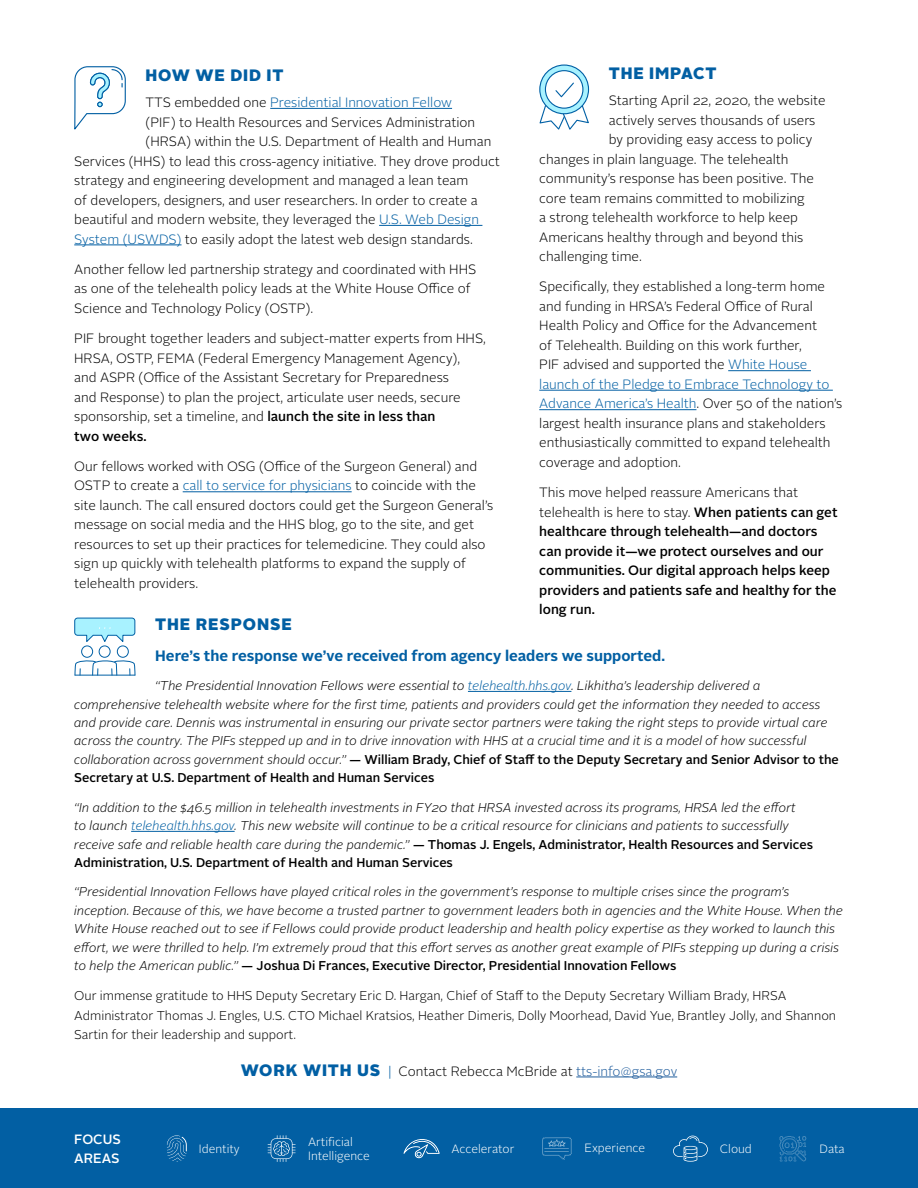
<style>
.page{position:relative;width:918px;height:1188px;background:#fff}
.page>*{position:absolute;margin:0;border:0;box-sizing:border-box;transform-origin:0 0}
.heading{font:900 16.5px "Alright Sans";letter-spacing:.05em;color:#025fa3}
.t1{font:700 15px "Alright Sans";color:#025fa3}
.heading-2{font:300 13.5px/19.5px "Alright Sans";color:#000}
.t2{font:500 13.5px/19.5px "Alright Sans";color:#000}
.t3{font:300 13.5px "Alright Sans";color:#025fa3}
.t4{font:500 13.5px/19.2px "Alright Sans";color:#fff}
.t5{font:italic 300 12.75px/18.5px "Alright Sans";color:#000}
.t6{font:300 12.75px/19.5px "Alright Sans";color:#000}
.t7{font:300 12px/14.4px "Alright Sans";color:#fff}
.s1{color:#025fa3}
.s2{font-weight:300}
.s3{color:#000}
.s4{font-weight:500}
.s5{font-weight:500;font-style:normal}
.s6{font-weight:900;font-size:16.5px;color:#015fa4}
.s7{color:#015fa4}
.s8{color:#215e9e}
</style>
<div class="page">
<div style="left:0;top:1108px;width:918px;height:80px;background:#025fa3"></div>
<svg style="left:268px;top:1135px;width:28px;height:27px"></svg>
<svg style="left:167px;top:1135px;width:20px;height:27px"></svg>
<svg style="left:542px;top:1137px;width:29px;height:23px"></svg>
<svg style="left:673px;top:1136px;width:35px;height:26px"></svg>
<svg style="left:404px;top:1139px;width:36px;height:19px"></svg>
<svg style="left:780px;top:1136px;width:26px;height:25px"></svg>
<hr style="left:576px;top:1077px;width:101px;height:1px;background:#215e9e">
<hr style="left:270px;top:108px;width:182px;height:1px;background:#025fa3">
<hr style="left:379px;top:225px;width:103px;height:1px;background:#025fa3">
<hr style="left:74px;top:245px;width:108px;height:1px;background:#025fa3">
<hr style="left:183px;top:491px;width:169px;height:1px;background:#025fa3">
<hr style="left:728px;top:370px;width:83px;height:1px;background:#025fa3">
<hr style="left:539px;top:390px;width:294px;height:1px;background:#025fa3">
<hr style="left:539px;top:409px;width:157px;height:1px;background:#025fa3">
<svg style="left:539px;top:104px;width:50px;height:26px"></svg>
<svg style="left:540px;top:65px;width:49px;height:49px"></svg>
<div style="left:539px;top:64px;width:50px;height:50px;border:1px solid #0060a5;border-radius:50%"></div>
<div style="left:545px;top:71px;width:38px;height:37px;background:#fff;border-radius:50%"></div>
<div style="left:545px;top:70px;width:38px;height:39px;border:1px solid #0060a5;border-radius:50%"></div>
<svg style="left:555px;top:82px;width:19px;height:16px"></svg>
<hr style="left:468px;top:691px;width:103px;height:1px;background:#025fa3">
<hr style="left:131px;top:831px;width:104px;height:1px;background:#025fa3">
<svg style="left:74px;top:617px;width:62px;height:59px"></svg>
<svg style="left:74px;top:66px;width:52px;height:64px"></svg>
<p class="heading" style="left:609px;top:61px;width:109px">THE IMPACT</p>
<p class="heading-2" style="left:609px;top:91px;width:218px">Starting April 22, 2020, the website</p>
<p class="heading-2" style="left:609px;top:110px;width:208px">actively serves thousands of users</p>
<p class="heading-2" style="left:609px;top:130px;width:205px">by providing easy access to policy</p>
<p class="heading-2" style="left:539px;top:149px;width:251px">changes in plain language. The telehealth</p>
<p class="heading-2" style="left:539px;top:169px;width:276px">community’s response has been positive. The</p>
<p class="heading-2" style="left:539px;top:188px;width:267px">core team remains committed to mobilizing</p>
<p class="heading-2" style="left:539px;top:208px;width:260px">a strong telehealth workforce to help keep</p>
<p class="heading-2" style="left:539px;top:227px;width:266px">Americans healthy through and beyond this</p>
<p class="heading-2" style="left:539px;top:247px;width:104px">challenging time.</p>
<p class="heading-2" style="left:539px;top:277px;width:305px">Specifically, they established a long-term home and funding in HRSA’s Federal Office of Rural Health Policy and Office for the Advancement<br>of Telehealth. Building on this work further,<br>PIF advised and supported the <span class="s1">White House launch of the Pledge to Embrace Technology to Advance America’s Health</span>. Over 50 of the nation’s largest health insurance plans and stakeholders enthusiastically committed to expand telehealth coverage and adoption.</p>
<p class="t2" style="left:539px;top:483px;width:300px"><span class="s2">This move helped reassure Americans that telehealth is here to stay.</span> When patients can get healthcare through telehealth—and doctors can provide it—we protect ourselves and our communities. Our digital approach helps keep providers and patients safe and healthy for the long run.</p>
<p class="heading" style="left:146px;top:63px;width:139px">HOW WE DID IT</p>
<p class="t3" style="left:146px;top:93px;width:308px"><span class="s3">TTS embedded one</span> Presidential Innovation Fellow</p>
<p class="heading-2" style="left:146px;top:112px;width:331px">(PIF) to Health Resources and Services Administration</p>
<p class="heading-2" style="left:146px;top:132px;width:347px">(HRSA) within the U.S. Department of Health and Human</p>
<p class="heading-2" style="left:74px;top:151px;width:427px">Services (HHS) to lead this cross-agency initiative. They drove product</p>
<p class="heading-2" style="left:74px;top:171px;width:396px">strategy and engineering development and managed a lean team</p>
<p class="heading-2" style="left:74px;top:190px;width:405px">of developers, designers, and user researchers. In order to create a</p>
<p class="heading-2" style="left:74px;top:210px;width:406px">beautiful and modern website, they leveraged the <span class="s1">U.S. Web Design</span></p>
<p class="heading-2" style="left:74px;top:229px;width:400px"><span class="s1">System (USWDS)</span> to easily adopt the latest web design standards.</p>
<p class="heading-2" style="left:74px;top:260px;width:404px">Another fellow led partnership strategy and coordinated with HHS as one of the telehealth policy leads at the White House Office of<br>Science and Technology Policy (OSTP).</p>
<p class="heading-2" style="left:74px;top:329px;width:413px">PIF brought together leaders and subject-matter experts from HHS, HRSA, OSTP, FEMA (Federal Emergency Management Agency), and ASPR (Office of the Assistant Secretary for Preparedness<br>and Response) to plan the project, articulate user needs, secure sponsorship, set a timeline, and <span class="s4">launch the site in less than<br>two weeks.</span></p>
<p class="heading-2" style="left:74px;top:457px;width:420px">Our fellows worked with OSG (Office of the Surgeon General) and OSTP to create a <span class="s1">call to service for physicians</span> to coincide with the site launch. The call ensured doctors could get the Surgeon General’s message on social media and the HHS blog, go to the site, and get resources to set up their practices for telemedicine. They could also sign up quickly with telehealth platforms to expand the supply of telehealth providers.</p>
<p class="heading" style="left:155px;top:613px;width:138px">THE RESPONSE</p>
<p class="t1" style="left:155px;top:645px;width:511px">Here’s the response we’ve received from agency leaders we supported.</p>
<p class="t5" style="left:74px;top:677px;width:766px;text-indent:81px">“The Presidential Innovation Fellows were essential to <span class="s1">telehealth.hhs.gov</span>. Likhitha’s leadership delivered a comprehensive telehealth website where for the first time, patients and providers could get the information they needed to access and provide care. Dennis was instrumental in ensuring our private sector partners were taking the right steps to provide virtual care across the country. The PIFs stepped up and in to drive innovation with HHS at a crucial time and it is a model of how successful collaboration across government should occur.” <span class="s5">— William Brady, Chief of Staff to the Deputy Secretary and Senior Advisor to the Secretary at U.S. Department of Health and Human Services</span></p>
<p class="t5" style="left:74px;top:798px;width:740px">“In addition to the $46.5 million in telehealth investments in FY20 that HRSA invested across its programs, HRSA led the effort<br>to launch <span class="s1">telehealth.hhs.gov</span>. This new website will continue to be a critical resource for clinicians and patients to successfully receive safe and reliable health care during the pandemic.” <span class="s5">— Thomas J. Engels, Administrator, Health Resources and Services Administration, U.S. Department of Health and Human Services</span></p>
<p class="t5" style="left:74px;top:883px;width:770px">“Presidential Innovation Fellows have played critical roles in the government’s response to multiple crises since the program’s inception. Because of this, we have become a trusted partner to government leaders both in agencies and the White House. When the White House reached out to see if Fellows could provide product leadership and health policy expertise as they worked to launch this effort, we were thrilled to help. I’m extremely proud that this effort serves as another great example of PIFs stepping up during a crisis to help the American public.” <span class="s5">— Joshua Di Frances, Executive Director, Presidential Innovation Fellows</span></p>
<p class="t6" style="left:74px;top:986px;width:763px">Our immense gratitude to HHS Deputy Secretary Eric D. Hargan, Chief of Staff to the Deputy Secretary William Brady, HRSA<br>Administrator Thomas J. Engles, U.S. CTO Michael Kratsios, Heather Dimeris, Dolly Moorhead, David Yue, Brantley Jolly, and Shannon<br>Sartin for their leadership and support.</p>
<p class="heading-2" style="left:241px;top:1061px;width:438px"><span class="s6">WORK WITH US</span> <span class="s7">|</span> Contact Rebecca McBride at <span class="s8">tts-info@gsa.gov</span></p>
<p class="t4" style="left:74px;top:1130px;width:48px">FOCUS<br>AREAS</p>
<p class="t7" style="left:308px;top:1135px;width:63px">Artificial<br>Intelligence</p>
<p class="t7" style="left:199px;top:1142px;width:42px">Identity</p>
<p class="t7" style="left:452px;top:1142px;width:64px">Accelerator</p>
<p class="t7" style="left:585px;top:1141px;width:62px">Experience</p>
<p class="t7" style="left:720px;top:1142px;width:34px">Cloud</p>
<p class="t7" style="left:820px;top:1142px;width:27px">Data</p>
</div>
